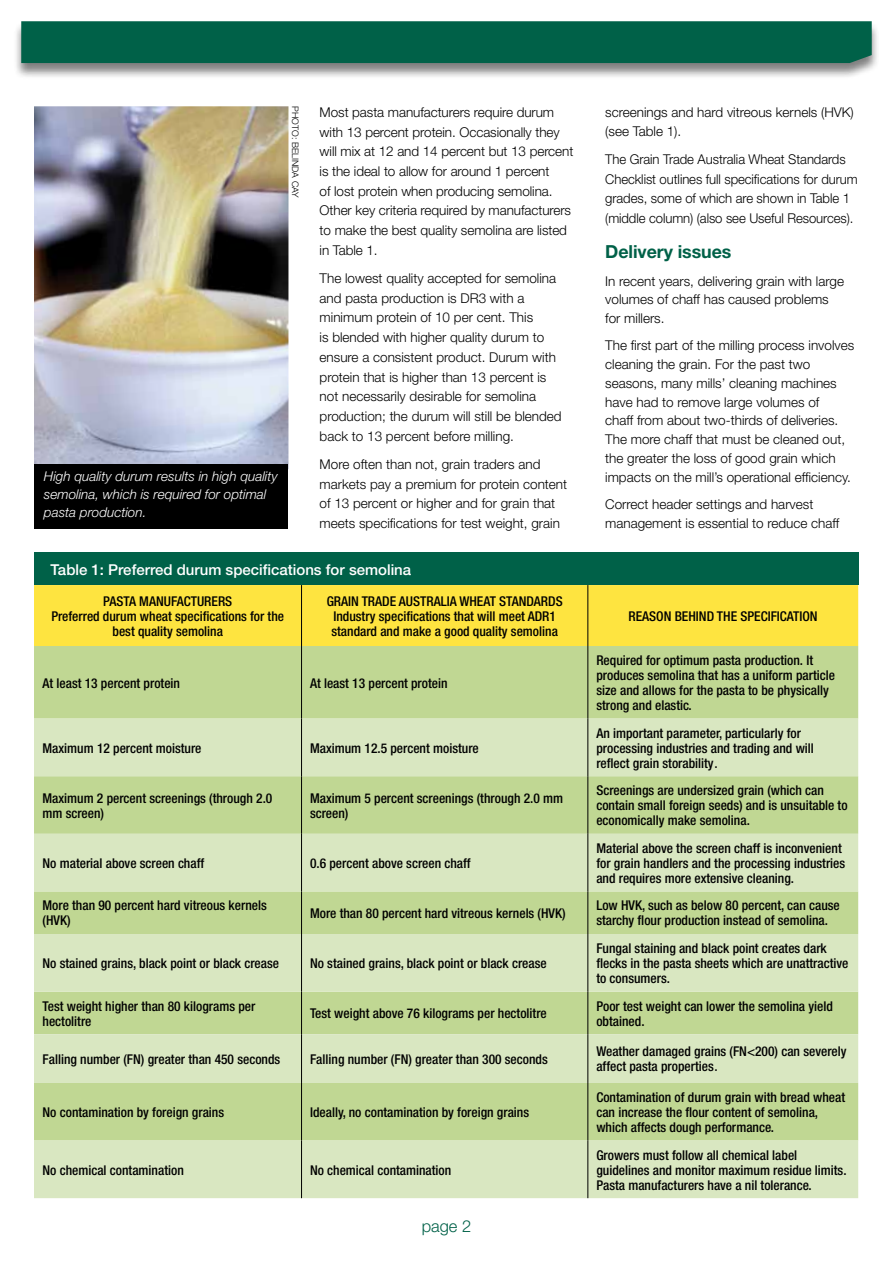
<style>
.page{position:relative;width:893px;height:1263px;background:#fff}
.page>*{position:absolute;margin:0;border:0;box-sizing:border-box;transform-origin:0 0}
.t1{font:700 18px "Helvetica Neue";letter-spacing:-.005em;color:#006148}
.t2{font:300 16.5px "Helvetica Neue";color:#006148}
.t3{font:500 15px "Helvetica Neue";color:#fff}
.t4{font:500 condensed 13.5px/15px "Helvetica Neue";color:#000}
.t5{font:300 13.5px/19.6px "Helvetica Neue";color:#000}
.t6{font:italic 300 13.5px/18px "Helvetica Neue";color:#fff}
.t7{font:300 9px "Helvetica Neue";color:#000}
.s1{font-weight:300;font-stretch:normal;font-size:16.5px}
</style>
<div class="page">
<div style="left:13px;top:22px;width:867px;height:58px;background:#000;opacity:.5"></div>
<div style="left:21px;top:21px;width:851px;height:42px;background:#006148"></div>
<img style="left:34px;top:106px;width:254px;height:358px">
<div style="left:34px;top:464px;width:254px;height:65px;background:#000"></div>
<div style="left:34px;top:553px;width:824px;height:32px;background:#006148"></div>
<div style="left:34px;top:585px;width:824px;height:61px;background:#fee440"></div>
<div style="left:34px;top:646px;width:824px;height:73px;background:#c0d793"></div>
<svg style="left:34px;top:719px;width:824px;height:479px;fill:#d9e7c1"></svg>
<hr style="left:301px;top:585px;width:1px;height:61px;background:#000">
<hr style="left:588px;top:585px;width:1px;height:61px;background:#000">
<hr style="left:301px;top:646px;width:1px;height:73px;background:#000">
<hr style="left:588px;top:646px;width:1px;height:73px;background:#000">
<hr style="left:301px;top:719px;width:1px;height:57px;background:#000">
<hr style="left:588px;top:719px;width:1px;height:57px;background:#000">
<hr style="left:301px;top:776px;width:1px;height:58px;background:#000">
<hr style="left:588px;top:776px;width:1px;height:58px;background:#000">
<hr style="left:301px;top:834px;width:1px;height:57px;background:#000">
<hr style="left:588px;top:834px;width:1px;height:57px;background:#000">
<hr style="left:301px;top:891px;width:1px;height:43px;background:#000">
<hr style="left:588px;top:891px;width:1px;height:43px;background:#000">
<hr style="left:301px;top:934px;width:1px;height:57px;background:#000">
<hr style="left:588px;top:934px;width:1px;height:57px;background:#000">
<hr style="left:301px;top:991px;width:1px;height:43px;background:#000">
<hr style="left:588px;top:991px;width:1px;height:43px;background:#000">
<hr style="left:301px;top:1034px;width:1px;height:49px;background:#000">
<hr style="left:588px;top:1034px;width:1px;height:49px;background:#000">
<hr style="left:301px;top:1083px;width:1px;height:57px;background:#000">
<hr style="left:588px;top:1083px;width:1px;height:57px;background:#000">
<hr style="left:301px;top:1140px;width:1px;height:58px;background:#000">
<hr style="left:588px;top:1140px;width:1px;height:58px;background:#000">
<p class="t7" style="left:301px;top:106px;width:93px;rotate:90deg">Photo: Belinda Cay</p>
<p class="t6" style="left:44px;top:467px;width:235px">High quality durum results in high quality semolina, which is required for optimal pasta production.</p>
<p class="t5" style="left:320px;top:102px;width:255px">Most pasta manufacturers require durum with 13 percent protein. Occasionally they will mix at 12 and 14 percent but 13 percent is the ideal to allow for around 1 percent<br>of lost protein when producing semolina.<br>Other key criteria required by manufacturers to make the best quality semolina are listed in Table 1.</p>
<p class="t5" style="left:320px;top:268px;width:244px">The lowest quality accepted for semolina and pasta production is DR3 with a minimum protein of 10 per cent. This<br>is blended with higher quality durum to ensure a consistent product. Durum with protein that is higher than 13 percent is not necessarily desirable for semolina production; the durum will still be blended back to 13 percent before milling.</p>
<p class="t5" style="left:320px;top:454px;width:249px">More often than not, grain traders and markets pay a premium for protein content of 13 percent or higher and for grain that meets specifications for test weight, grain</p>
<p class="t3" style="left:51px;top:560px;width:362px">Table 1: Preferred durum specifications for semolina</p>
<p class="t4" style="left:51px;top:593px;width:234px;text-align:center">Pasta manufacturers<br>Preferred durum wheat specifications for the best quality semolina</p>
<p class="t4" style="left:327px;top:593px;width:238px;text-align:center">Grain Trade Australia wheat standards<br>Industry specifications that will meet ADR1 standard and make a good quality semolina</p>
<p class="t4" style="left:43px;top:675px;width:139px">At least 13 percent protein</p>
<p class="t4" style="left:310px;top:675px;width:139px">At least 13 percent protein</p>
<p class="t4" style="left:43px;top:740px;width:160px">Maximum 12 percent moisture</p>
<p class="t4" style="left:310px;top:740px;width:170px">Maximum 12.5 percent moisture</p>
<p class="t5" style="left:605px;top:102px;width:250px">screenings and hard vitreous kernels (HVK) (see Table 1).</p>
<p class="t5" style="left:605px;top:150px;width:254px">The Grain Trade Australia Wheat Standards Checklist outlines full specifications for durum grades, some of which are shown in Table 1 (middle column) (also see Useful Resources).</p>
<h1 class="t1" style="left:605px;top:241px;width:128px">Delivery issues</h1>
<p class="t5" style="left:605px;top:271px;width:240px;line-height:18.8px">In recent years, delivering grain with large volumes of chaff has caused problems for millers.</p>
<p class="t5" style="left:605px;top:336px;width:251px;line-height:18.8px">The first part of the milling process involves cleaning the grain. For the past two seasons, many mills’ cleaning machines have had to remove large volumes of<br>chaff from about two-thirds of deliveries.<br>The more chaff that must be cleaned out, the greater the loss of good grain which impacts on the mill’s operational efficiency.</p>
<p class="t5" style="left:605px;top:494px;width:236px;line-height:18.8px">Correct header settings and harvest management is essential to reduce chaff</p>
<p class="t4" style="left:628px;top:608px;width:191px">Reason behind the specification</p>
<p class="t4" style="left:596px;top:653px;width:240px">Required for optimum pasta production. It produces semolina that has a uniform particle size and allows for the pasta to be physically strong and elastic.</p>
<p class="t4" style="left:596px;top:725px;width:219px">An important parameter, particularly for processing industries and trading and will reflect grain storability<span class="s1">.</span></p>
<p class="t4" style="left:43px;top:790px;width:231px">Maximum 2 percent screenings (through 2.0 mm screen)</p>
<p class="t4" style="left:310px;top:790px;width:255px">Maximum 5 percent screenings (through 2.0 mm screen)</p>
<p class="t4" style="left:596px;top:783px;width:253px">Screenings are undersized grain (which can contain small foreign seeds) and is unsuitable to economically make semolina.</p>
<p class="t4" style="left:43px;top:855px;width:163px">No material above screen chaff</p>
<p class="t4" style="left:310px;top:855px;width:162px">0.6 percent above screen chaff</p>
<p class="t4" style="left:596px;top:840px;width:250px">Material above the screen chaff is inconvenient for grain handlers and the processing industries and requires more extensive cleaning.</p>
<p class="t4" style="left:43px;top:898px;width:226px">More than 90 percent hard vitreous kernels (HVK)</p>
<p class="t4" style="left:310px;top:905px;width:257px">More than 80 percent hard vitreous kernels (HVK)</p>
<p class="t4" style="left:596px;top:898px;width:245px">Low HVK, such as below 80 percent, can cause starchy flour production instead of semolina.</p>
<p class="t4" style="left:43px;top:955px;width:238px">No stained grains, black point or black crease</p>
<p class="t4" style="left:310px;top:955px;width:238px">No stained grains, black point or black crease</p>
<p class="t4" style="left:596px;top:940px;width:254px">Fungal staining and black point creates dark flecks in the pasta sheets which are unattractive to consumers.</p>
<p class="t4" style="left:43px;top:998px;width:214px">Test weight higher than 80 kilograms per hectolitre</p>
<p class="t4" style="left:310px;top:1006px;width:238px">Test weight above 76 kilograms per hectolitre</p>
<p class="t4" style="left:596px;top:998px;width:238px">Poor test weight can lower the semolina yield obtained.</p>
<p class="t4" style="left:43px;top:1051px;width:239px">Falling number (FN) greater than 450 seconds</p>
<p class="t4" style="left:310px;top:1051px;width:239px">Falling number (FN) greater than 300 seconds</p>
<p class="t4" style="left:596px;top:1044px;width:252px">Weather damaged grains (FN &lt;200) can severely affect pasta properties<span class="s1">.</span></p>
<p class="t4" style="left:43px;top:1104px;width:183px">No contamination by foreign grains</p>
<p class="t4" style="left:310px;top:1104px;width:221px">Ideally, no contamination by foreign grains</p>
<p class="t4" style="left:596px;top:1089px;width:250px">Contamination of durum grain with bread wheat can increase the flour content of semolina, which affects dough performance.</p>
<p class="t4" style="left:43px;top:1162px;width:143px">No chemical contamination</p>
<p class="t4" style="left:310px;top:1162px;width:143px">No chemical contamination</p>
<p class="t2" style="left:422px;top:1216px;width:51px">page 2</p>
<p class="t4" style="left:596px;top:1147px;width:252px">Growers must follow all chemical label guidelines and monitor maximum residue limits.<br>Pasta manufacturers have a nil tolerance.</p>
</div>
